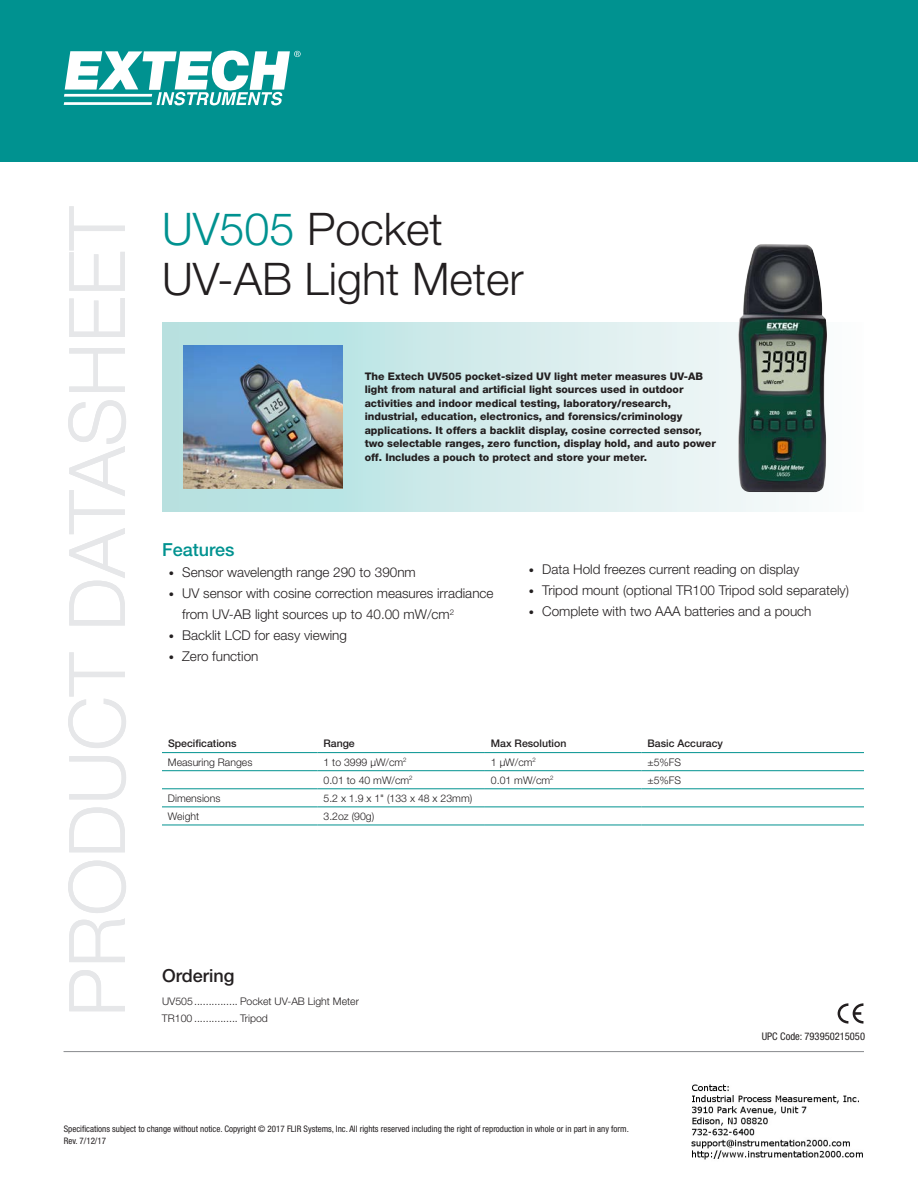
<style>
.page{position:relative;width:918px;height:1188px;background:#fff}
.page>*{position:absolute;margin:0;border:0;box-sizing:border-box;transform-origin:0 0}
.t1{font:300 78px "Helvetica Neue LT";color:#e6e7e9}
.t2{font:300 45px "Helvetica Neue LT";color:#231f20}
.t3{font:500 18px "Helvetica Neue LT";color:#009290}
.t4{font:500 18px "Helvetica Neue LT";color:#231f20}
.t5{font:300 13.5px/21px "Helvetica Neue LT";color:#231f20}
.t6{font:800 10.5px/13.5px "Helvetica Neue LT";color:#231f20}
.t7{font:300 10.5px "Helvetica Neue LT";color:#231f20}
.t8{font:500 10.5px "Helvetica Neue LT";color:#231f20}
.t9{font:condensed 10.5px "Helvetica Neue LT";color:#231f20}
.t10{font:condensed 9px/12px "Helvetica Neue LT";color:#231f20}
.s1{color:#009290}
.s2{font-size:10.5px}
</style>
<div class="page">
<div style="left:0;top:0;width:918px;height:162px;background:#009290"></div>
<svg style="left:64px;top:51px;width:237px;height:54px"></svg>
<hr style="left:64px;top:1051px;width:800px;height:1px;background:#939598">
<div style="left:162px;top:323px;width:702px;height:189px;background:linear-gradient(to right,#aadbdd,#fefdfc)"></div>
<hr style="left:162px;top:752px;width:156px;height:1px;background:#009290">
<hr style="left:318px;top:752px;width:167px;height:1px;background:#009290">
<hr style="left:485px;top:752px;width:157px;height:1px;background:#009290">
<hr style="left:642px;top:752px;width:222px;height:1px;background:#009290">
<hr style="left:162px;top:770px;width:156px;height:1px;background:#009290">
<hr style="left:318px;top:770px;width:167px;height:1px;background:#009290">
<hr style="left:485px;top:770px;width:157px;height:1px;background:#009290">
<hr style="left:642px;top:770px;width:222px;height:1px;background:#009290">
<hr style="left:162px;top:788px;width:156px;height:1px;background:#009290">
<hr style="left:318px;top:788px;width:167px;height:1px;background:#009290">
<hr style="left:485px;top:788px;width:157px;height:1px;background:#009290">
<hr style="left:642px;top:788px;width:222px;height:1px;background:#009290">
<hr style="left:162px;top:807px;width:156px;height:1px;background:#009290">
<hr style="left:318px;top:807px;width:167px;height:1px;background:#009290">
<hr style="left:485px;top:807px;width:157px;height:1px;background:#009290">
<hr style="left:642px;top:807px;width:222px;height:1px;background:#009290">
<hr style="left:162px;top:825px;width:156px;height:1px;background:#009290">
<hr style="left:318px;top:825px;width:167px;height:1px;background:#009290">
<hr style="left:485px;top:825px;width:157px;height:1px;background:#009290">
<hr style="left:642px;top:825px;width:222px;height:1px;background:#009290">
<svg style="left:838px;top:1003px;width:25px;height:21px"></svg>
<img style="left:184px;top:346px;width:159px;height:143px">
<img style="left:738px;top:244px;width:89px;height:248px">
<img style="left:691px;top:1084px;width:172px;height:76px">
<p class="t1" style="left:50px;top:1017px;width:812px;rotate:-90deg">PRODUCT DATASHEET</p>
<p class="t2" style="left:162px;top:202px;width:282px"><span class="s1">UV505</span> Pocket</p>
<p class="t2" style="left:162px;top:251px;width:363px">UV-AB Light Meter</p>
<p class="t6" style="left:365px;top:369px;width:353px">The Extech UV505 pocket-sized UV light meter measures UV-AB light from natural and artificial light sources used in outdoor activities and indoor medical testing, laboratory/research, industrial, education, electronics, and forensics/criminology applications. It offers a backlit display, cosine corrected sensor, two selectable ranges, zero function, display hold, and auto power off. Includes a pouch to protect and store your meter.</p>
<p class="t3" style="left:162px;top:539px;width:74px">Features</p>
<p class="t5" style="left:169px;top:561px;width:249px"><span class="s2">•</span> Sensor wavelength range 290 to 390nm</p>
<p class="t5" style="left:182px;top:582px;width:313px;text-indent:-14px"><span class="s2">•</span> UV sensor with cosine correction measures irradiance from UV-AB light sources up to 40.00 mW/cm<sup>2</sup></p>
<p class="t5" style="left:169px;top:624px;width:180px"><span class="s2">•</span> Backlit LCD for easy viewing</p>
<p class="t5" style="left:169px;top:645px;width:91px"><span class="s2">•</span> Zero function</p>
<p class="t5" style="left:529px;top:558px;width:272px"><span class="s2">•</span> Data Hold freezes current reading on display</p>
<p class="t5" style="left:529px;top:579px;width:322px"><span class="s2">•</span> Tripod mount (optional TR100 Tripod sold separately)</p>
<p class="t5" style="left:529px;top:600px;width:284px"><span class="s2">•</span> Complete with two AAA batteries and a pouch</p>
<p class="t8" style="left:168px;top:737px;width:70px">Specifications</p>
<p class="t8" style="left:324px;top:737px;width:33px">Range</p>
<p class="t8" style="left:491px;top:737px;width:77px">Max Resolution</p>
<p class="t8" style="left:648px;top:737px;width:77px">Basic Accuracy</p>
<p class="t7" style="left:168px;top:756px;width:86px">Measuring Ranges</p>
<p class="t7" style="left:324px;top:756px;width:85px">1 to 3999 µW/cm<sup>2</sup></p>
<p class="t7" style="left:491px;top:756px;width:47px">1 µW/cm<sup>2</sup></p>
<p class="t7" style="left:648px;top:756px;width:35px">±5%FS</p>
<p class="t7" style="left:324px;top:774px;width:91px">0.01 to 40 mW/cm<sup>2</sup></p>
<p class="t7" style="left:491px;top:774px;width:64px">0.01 mW/cm<sup>2</sup></p>
<p class="t7" style="left:648px;top:774px;width:35px">±5%FS</p>
<p class="t7" style="left:168px;top:792px;width:54px">Dimensions</p>
<p class="t7" style="left:324px;top:792px;width:150px">5.2 x 1.9 x 1" (133 x 48 x 23mm)</p>
<p class="t7" style="left:168px;top:810px;width:33px">Weight</p>
<p class="t7" style="left:324px;top:810px;width:52px">3.2oz (90g)</p>
<p class="t4" style="left:162px;top:965px;width:74px">Ordering</p>
<p class="t7" style="left:162px;top:995px;width:199px">UV505............... Pocket UV-AB Light Meter</p>
<p class="t7" style="left:162px;top:1011px;width:108px">TR100 ............... Tripod</p>
<p class="t10" style="left:64px;top:1123px;width:567px">Specifications subject to change without notice. Copyright © 2017 FLIR Systems, Inc. All rights reserved including the right of reproduction in whole or in part in any form.<br>Rev. 7/12/17</p>
<p class="t9" style="left:762px;top:1030px;width:105px">UPC Code: 793950215050</p>
</div>
